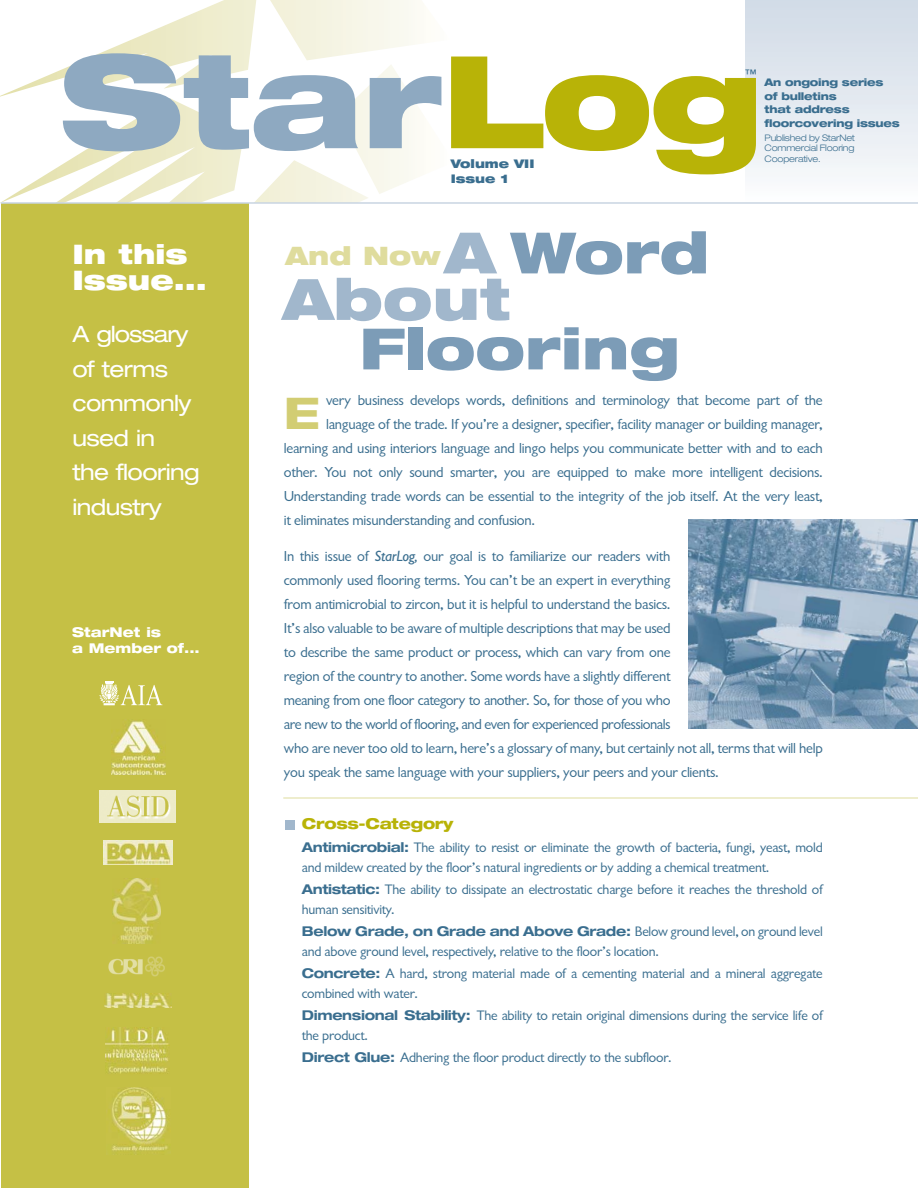
<style>
.page{position:relative;width:918px;height:1188px;background:#fff}
.page>*{position:absolute;margin:0;border:0;box-sizing:border-box;transform-origin:0 0}
.t1{font:900 expanded 128.4px "Helvetica Neue";letter-spacing:-.005em;color:#8ea9c1}
.t2{font:900 expanded 57px/46.5px "Helvetica Neue";color:#a1b7cc}
.t3{font:900 expanded 57px "Helvetica Neue";color:#7c9cb7}
.t4{font:800 expanded 43.65px "Helvetica Neue";color:#d2cd73}
.t5{font:900 expanded 27px/25.5px "Helvetica Neue";color:#fff}
.t6{font:900 expanded 25.5px "Helvetica Neue";color:#dfdc9d}
.t7{font:expanded 22.5px/34.5px "Helvetica Neue";letter-spacing:-.025em;color:#fff}
.t8{font:15px/24px "Gill Sans Rgl";letter-spacing:-.015em;color:#3a6e8f}
.t9{font:800 expanded 15px "Helvetica Neue";letter-spacing:-.02em;color:#b8b307}
.t10{font:14.25px/22.5px "Gill Sans Rgl";letter-spacing:-.015em;color:#3a6e8f}
.t11{font:700 expanded 13.5px "Helvetica Neue";letter-spacing:-.025em;color:#3a6e8f}
.t12{font:800 expanded 13.5px/16.5px "Helvetica Neue";color:#fff}
.t13{font:900 expanded 12px/15px "Helvetica Neue";color:#3a6e8f}
.t14{font:500 12px "Helvetica Neue";color:#3a6e8f}
.t15{font:800 expanded 10.5px/13.5px "Helvetica Neue";letter-spacing:-.02em;color:#3a6e8f}
.t16{font:300 expanded 9px/10.5px "Helvetica Neue";letter-spacing:-.02em;color:#3a6e8f}
.s1{color:#b8b307}
.s2{color:#7c9cb7}
.s3{font-family:"Gill Sans";font-style:italic}
.s4{font-family:"Helvetica Neue";font-weight:700;font-stretch:expanded;font-size:13.5px}
.s5{font-family:"Gill Sans Rgl";font-weight:400;font-stretch:normal;font-size:14.25px}
</style>
<div class="page">
<svg style="left:0;top:0;width:420px;height:204px"></svg>
<div style="left:745px;top:0;width:173px;height:203px;background:linear-gradient(to bottom,#d0dae6,#fafbfd)"></div>
<div style="left:1px;top:203px;width:247px;height:985px;background:#c5c045"></div>
<hr style="left:1px;top:202px;width:917px;height:2px;background:#c9d5e2">
<img style="left:106px;top:1087px;width:62px;height:65px">
<img style="left:104px;top:993px;width:67px;height:14px">
<img style="left:106px;top:1028px;width:64px;height:46px">
<img style="left:111px;top:720px;width:54px;height:55px">
<img style="left:99px;top:790px;width:76px;height:33px">
<svg style="left:99px;top:681px;width:63px;height:24px"></svg>
<img style="left:113px;top:878px;width:48px;height:66px">
<img style="left:109px;top:957px;width:56px;height:20px">
<svg style="left:103px;top:840px;width:70px;height:25px"></svg>
<img style="left:103px;top:841px;width:69px;height:23px">
<div style="left:285px;top:820px;width:10px;height:9px;background:#a1b7cc"></div>
<img style="left:688px;top:519px;width:230px;height:209px">
<hr style="left:283px;top:798px;width:635px;height:1px;background:#dfdc9d">
<h1 class="t1" style="left:60px;top:53px;width:705px">Star<span class="s1">Log</span></h1>
<p class="t14" style="left:745px;top:70px;width:13px">™</p>
<p class="t13" style="left:451px;top:157px;width:85px">Volume VII<br>Issue 1</p>
<p class="t15" style="left:765px;top:77px;width:137px">An ongoing series<br>of bulletins<br>that address floorcovering issues</p>
<p class="t16" style="left:765px;top:133px;width:92px">Published by StarNet<br>Commercial Flooring</p>
<p class="t16" style="left:765px;top:154px;width:58px">Cooperative.</p>
<h3 class="t5" style="left:72px;top:244px;width:136px">In this<br>Issue...</h3>
<h3 class="t7" style="left:72px;top:319px;width:129px">A glossary of terms commonly used in<br>the flooring industry</h3>
<p class="t12" style="left:72px;top:625px;width:129px">StarNet is<br>a Member of...</p>
<h2 class="t2" style="left:283px;top:235px;width:428px;text-indent:162px">A <span class="s2">Word<br></span>About</h2>
<h2 class="t3" style="left:359px;top:327px;width:322px">Flooring</h2>
<h3 class="t4" style="left:284px;top:397px;width:37px">E</h3>
<p class="t8" style="left:326px;top:389px;width:498px">very business develops words, definitions and terminology that become part of the</p>
<h3 class="t6" style="left:286px;top:246px;width:157px">And Now</h3>
<p class="t8" style="left:326px;top:413px;width:498px">language of the trade. If you’re a designer, specifier, facility manager or building manager,</p>
<p class="t8" style="left:284px;top:437px;width:541px">learning and using interiors language and lingo helps you communicate better with and to each</p>
<p class="t8" style="left:284px;top:461px;width:540px">other. You not only sound smarter, you are equipped to make more intelligent decisions.</p>
<p class="t8" style="left:284px;top:485px;width:541px">Understanding trade words can be essential to the integrity of the job itself. At the very least,</p>
<p class="t8" style="left:284px;top:509px;width:253px">it eliminates misunderstanding and confusion.</p>
<p class="t8" style="left:284px;top:545px;width:540px">In this issue of <span class="s3">StarLog,</span> our goal is to familiarize our readers with<br>commonly used flooring terms. You can’t be an expert in everything<br>from antimicrobial to zircon, but it is helpful to understand the basics.<br>It’s also valuable to be aware of multiple descriptions that may be used<br>to describe the same product or process, which can vary from one<br>region of the country to another. Some words have a slightly different<br>meaning from one floor category to another. So, for those of you who<br>are new to the world of flooring, and even for experienced professionals<br>who are never too old to learn, here’s a glossary of many, but certainly not all, terms that will help you speak the same language with your suppliers, your peers and your clients.</p>
<p class="t9" style="left:302px;top:819px;width:153px">Cross-Category</p>
<p class="t10" style="left:302px;top:839px;width:522px;line-height:19.5px"><span class="s4">Antimicrobial:</span> The ability to resist or eliminate the growth of bacteria, fungi, yeast, mold and mildew created by the floor’s natural ingredients or by adding a chemical treatment.</p>
<p class="t10" style="left:302px;top:881px;width:522px;line-height:19.5px"><span class="s4">Antistatic:</span> The ability to dissipate an electrostatic charge before it reaches the threshold of human sensitivity.</p>
<p class="t11" style="left:302px;top:926px;width:522px">Below Grade, on Grade and Above Grade: <span class="s5">Below ground level, on ground level</span></p>
<p class="t10" style="left:302px;top:941px;width:522px">and above ground level, respectively, relative to the floor’s location.<br><span class="s4">Concrete:</span> A hard, strong material made of a cementing material and a mineral aggregate</p>
<p class="t10" style="left:302px;top:983px;width:522px">combined with water.<br><span class="s4">Dimensional Stability:</span> The ability to retain original dimensions during the service life of</p>
<p class="t10" style="left:302px;top:1025px;width:371px">the product.<br><span class="s4">Direct Glue:</span> Adhering the floor product directly to the subfloor.</p>
</div>
